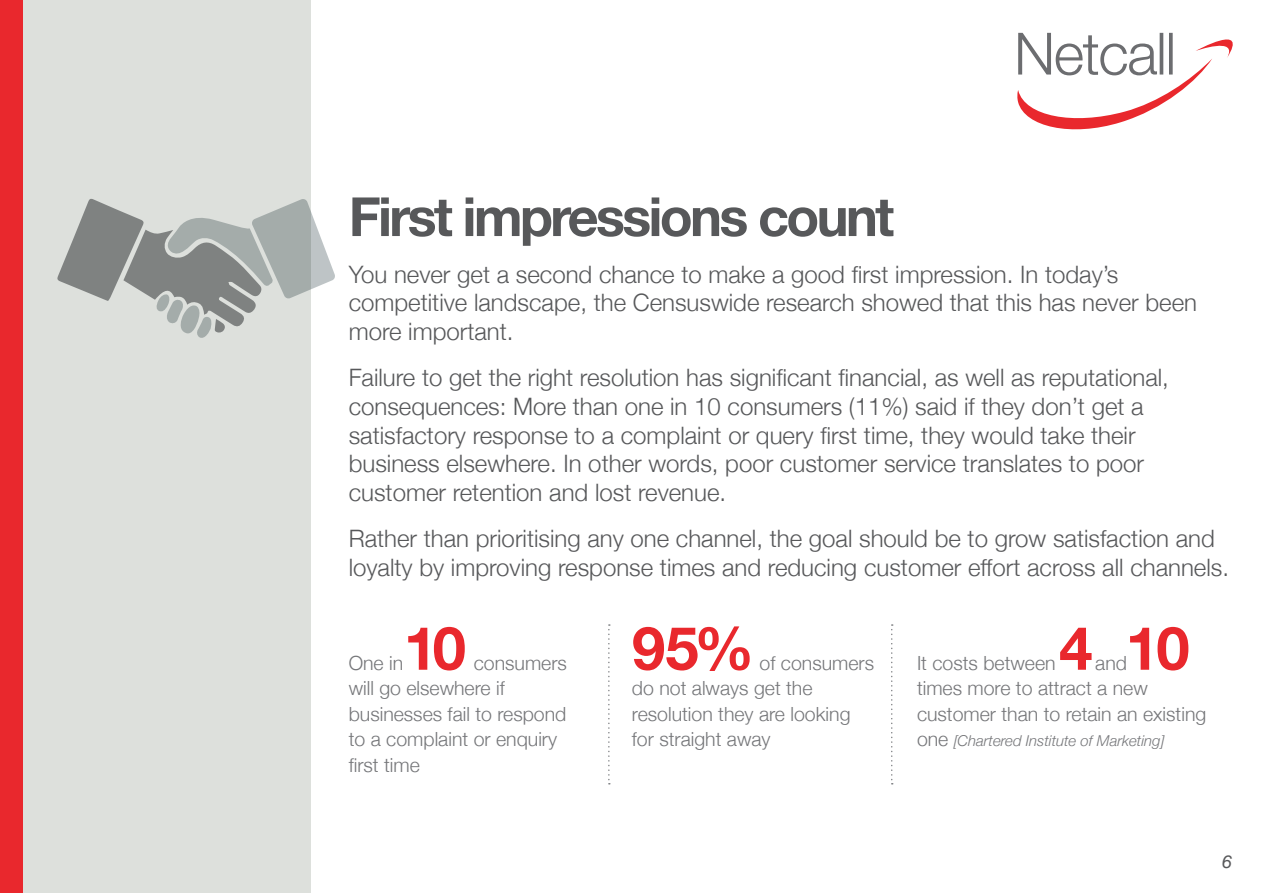
<style>
.page{position:relative;width:1263px;height:893px;background:#fff}
.page>*{position:absolute;margin:0;border:0;box-sizing:border-box;transform-origin:0 0}
.t1{font:700 60px "Helvetica Neue";color:#e9282d}
.t2{font:700 54px "Helvetica Neue";letter-spacing:-.05em;color:#57585a}
.t3{font:300 24px/28.8px "Helvetica Neue";color:#57585a}
.t4{font:300 19.5px/25.5px "Helvetica Neue";color:#757679}
.t5{font:italic 18px "Helvetica Neue";color:#57585a}
.t6{font:italic 300 15px "Helvetica Neue";color:#757679}
.s1{font-style:normal;font-size:19.5px}
</style>
<div class="page">
<svg style="left:1017px;top:33px;width:216px;height:96px"></svg>
<div style="left:0;top:0;width:311px;height:893px;background:#dde0dc"></div>
<div style="left:0;top:0;width:23px;height:893px;background:#e9282d"></div>
<svg style="left:608px;top:624px;width:2px;height:160px"></svg>
<svg style="left:891px;top:624px;width:2px;height:160px"></svg>
<svg style="left:57px;top:198px;width:278px;height:140px"></svg>
<h2 class="t2" style="left:349px;top:174px;width:547px">First impressions count</h2>
<p class="t3" style="left:349px;top:258px;width:850px">You never get a second chance to make a good first impression. In today’s competitive landscape, the Censuswide research showed that this has never been more important.</p>
<p class="t3" style="left:349px;top:362px;width:822px">Failure to get the right resolution has significant financial, as well as reputational, consequences: More than one in 10 consumers (11%) said if they don’t get a satisfactory response to a complaint or query first time, they would take their business elsewhere. In other words, poor customer service translates to poor customer retention and lost revenue.</p>
<p class="t3" style="left:349px;top:523px;width:882px">Rather than prioritising any one channel, the goal should be to grow satisfaction and loyalty by improving response times and reducing customer effort across all channels.</p>
<h1 class="t1" style="left:632px;top:601px;width:124px">95%</h1>
<h1 class="t1" style="left:404px;top:601px;width:64px">10</h1>
<h1 class="t1" style="left:1125px;top:601px;width:66px">10</h1>
<p class="t4" style="left:917px;top:674px;width:291px">times more to attract a new customer than to retain an existing</p>
<p class="t6" style="left:917px;top:729px;width:249px"><span class="s1">one</span> [Chartered Institute of Marketing]</p>
<h1 class="t1" style="left:1059px;top:601px;width:35px">4</h1>
<p class="t4" style="left:349px;top:649px;width:56px">One in</p>
<p class="t4" style="left:632px;top:649px;width:244px;text-indent:128px">of consumers do not always get the resolution they are looking for straight away</p>
<p class="t4" style="left:1095px;top:649px;width:33px">and</p>
<p class="t4" style="left:349px;top:649px;width:220px;text-indent:125px">consumers will go elsewhere if businesses fail to respond to a complaint or enquiry first time</p>
<p class="t4" style="left:917px;top:649px;width:140px">It costs between</p>
<p class="t5" style="left:1222px;top:848px;width:12px">6</p>
</div>
